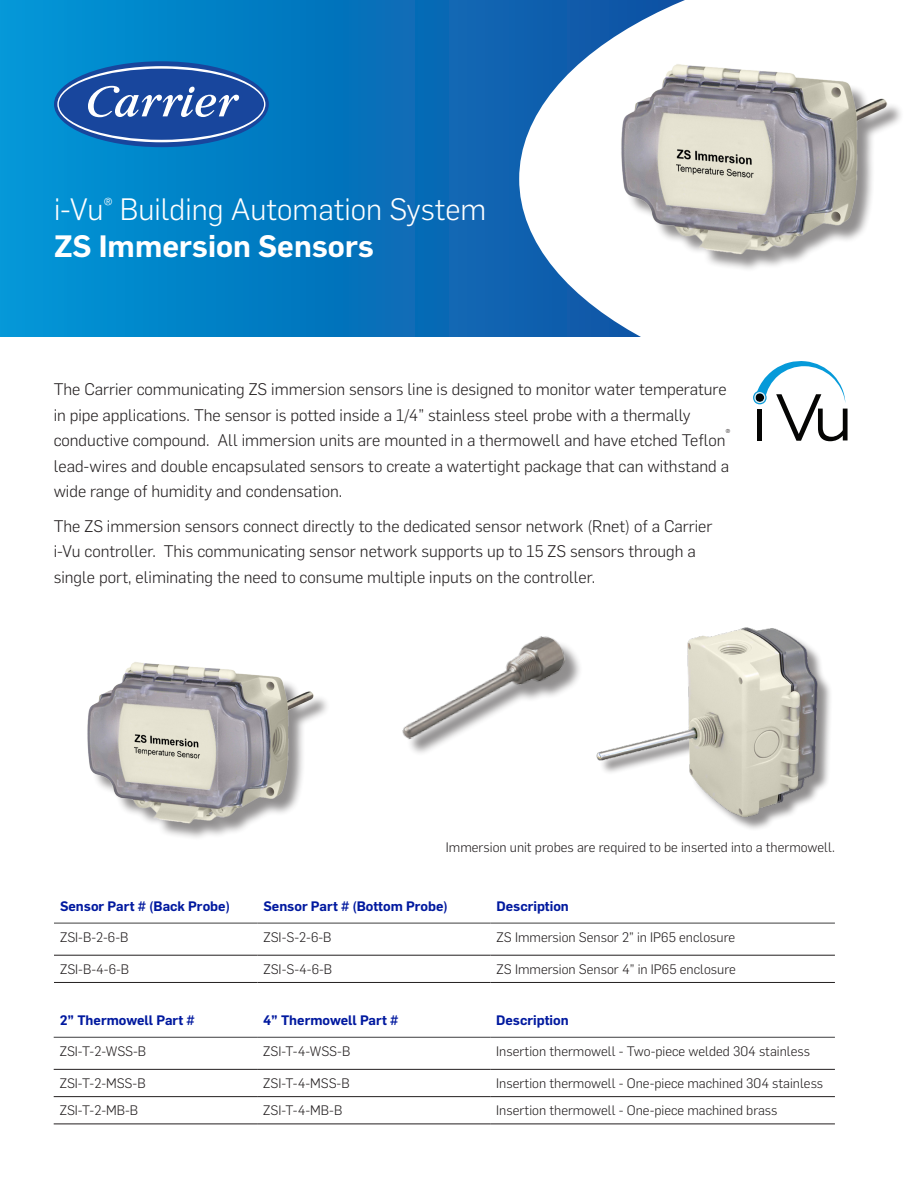
<style>
.page{position:relative;width:918px;height:1188px;background:#fff}
.page>*{position:absolute;margin:0;border:0;box-sizing:border-box;transform-origin:0 0}
.t1{font:300 30.3px/37px "Flama";color:#fff}
.test_10-11_Master{font:300 16.5px/25.5px "Flama";color:#231f20}
.test_10-11_Master-2{font:300 13.5px "Flama";color:#231f20}
.t2{font:600 13.5px "Flama";color:#00199f}
.test_10-11_Master-3{font:300 9.6px "Flama";color:#231f20}
.s1{font-weight:600}
</style>
<div class="page">
<svg style="left:0;top:0;width:519px;height:337px;background:#057ac1"></svg>
<svg style="left:519px;top:0;width:166px;height:337px"></svg>
<div style="left:54px;top:61px;width:215px;height:86px;background:#18469d;border-radius:50%"></div>
<svg style="left:57px;top:66px;width:208px;height:76px"></svg>
<svg style="left:753px;top:361px;width:95px;height:80px"></svg>
<div style="left:599px;top:629px;width:234px;height:203px;background:#231f20;opacity:.5"></div>
<img style="left:596px;top:627px;width:232px;height:202px">
<div style="left:90px;top:665px;width:241px;height:176px;background:#231f20;opacity:.5"></div>
<img style="left:87px;top:662px;width:241px;height:167px">
<div style="left:406px;top:640px;width:177px;height:117px;background:#231f20;opacity:.5"></div>
<img style="left:402px;top:636px;width:170px;height:104px">
<div style="left:624px;top:68px;width:281px;height:204px;background:#231f20;opacity:.5"></div>
<img style="left:609px;top:58px;width:296px;height:204px">
<hr style="left:54px;top:955px;width:203px;height:1px;background:#231f20">
<hr style="left:257px;top:955px;width:234px;height:1px;background:#231f20">
<hr style="left:491px;top:955px;width:344px;height:1px;background:#231f20">
<hr style="left:54px;top:982px;width:203px;height:1px;background:#231f20">
<hr style="left:257px;top:982px;width:234px;height:1px;background:#231f20">
<hr style="left:491px;top:982px;width:344px;height:1px;background:#231f20">
<hr style="left:54px;top:923px;width:203px;height:1px;background:#3e3e3f">
<hr style="left:257px;top:923px;width:234px;height:1px;background:#3e3e3f">
<hr style="left:491px;top:923px;width:344px;height:1px;background:#3e3e3f">
<hr style="left:54px;top:1069px;width:203px;height:1px;background:#231f20">
<hr style="left:257px;top:1069px;width:233px;height:1px;background:#231f20">
<hr style="left:490px;top:1069px;width:345px;height:1px;background:#231f20">
<hr style="left:54px;top:1096px;width:203px;height:1px;background:#231f20">
<hr style="left:257px;top:1096px;width:233px;height:1px;background:#231f20">
<hr style="left:490px;top:1096px;width:345px;height:1px;background:#231f20">
<hr style="left:54px;top:1124px;width:203px;height:1px;background:#231f20">
<hr style="left:257px;top:1124px;width:233px;height:1px;background:#231f20">
<hr style="left:490px;top:1124px;width:345px;height:1px;background:#231f20">
<hr style="left:54px;top:1037px;width:203px;height:1px;background:#3e3e3f">
<hr style="left:257px;top:1037px;width:233px;height:1px;background:#3e3e3f">
<hr style="left:490px;top:1037px;width:345px;height:1px;background:#3e3e3f">
<p class="t1" style="left:54px;top:189px;width:434px">i-Vu<sup>®</sup> Building Automation System<br><span class="s1">ZS Immersion Sensors</span></p>
<p class="test_10-11_Master" style="left:54px;top:376px;width:675px">The Carrier communicating ZS immersion sensors line is designed to monitor water temperature in pipe applications. The sensor is potted inside a 1/4” stainless steel probe with a thermally conductive compound. All immersion units are mounted in a thermowell and have etched Teflon</p>
<p class="test_10-11_Master-3" style="left:726px;top:427px;width:6px">®</p>
<p class="test_10-11_Master" style="left:54px;top:452px;width:677px">lead-wires and double encapsulated sensors to create a watertight package that can withstand a wide range of humidity and condensation.</p>
<p class="test_10-11_Master" style="left:54px;top:512px;width:660px">The ZS immersion sensors connect directly to the dedicated sensor network (Rnet) of a Carrier i-Vu controller. This communicating sensor network supports up to 15 ZS sensors through a single port, eliminating the need to consume multiple inputs on the controller.</p>
<p class="test_10-11_Master-2" style="left:446px;top:838px;width:391px">Immersion unit probes are required to be inserted into a thermowell.</p>
<p class="t2" style="left:60px;top:896px;width:172px">Sensor Part # (Back Probe)</p>
<p class="t2" style="left:263px;top:896px;width:186px">Sensor Part # (Bottom Probe)</p>
<p class="t2" style="left:497px;top:896px;width:74px">Description</p>
<p class="test_10-11_Master-2" style="left:60px;top:928px;width:70px">ZSI-B-2-6-B</p>
<p class="test_10-11_Master-2" style="left:263px;top:928px;width:70px">ZSI-S-2-6-B</p>
<p class="test_10-11_Master-2" style="left:497px;top:928px;width:240px">ZS Immersion Sensor 2” in IP65 enclosure</p>
<p class="test_10-11_Master-2" style="left:60px;top:960px;width:71px">ZSI-B-4-6-B</p>
<p class="test_10-11_Master-2" style="left:263px;top:960px;width:70px">ZSI-S-4-6-B</p>
<p class="test_10-11_Master-2" style="left:497px;top:960px;width:241px">ZS Immersion Sensor 4” in IP65 enclosure</p>
<p class="t2" style="left:60px;top:1011px;width:136px">2” Thermowell Part #</p>
<p class="t2" style="left:263px;top:1011px;width:137px">4” Thermowell Part #</p>
<p class="t2" style="left:496px;top:1011px;width:74px">Description</p>
<p class="test_10-11_Master-2" style="left:60px;top:1042px;width:88px">ZSI-T-2-WSS-B</p>
<p class="test_10-11_Master-2" style="left:263px;top:1042px;width:89px">ZSI-T-4-WSS-B</p>
<p class="test_10-11_Master-2" style="left:496px;top:1042px;width:315px">Insertion thermowell - Two-piece welded 304 stainless</p>
<p class="test_10-11_Master-2" style="left:60px;top:1074px;width:87px">ZSI-T-2-MSS-B</p>
<p class="test_10-11_Master-2" style="left:263px;top:1074px;width:88px">ZSI-T-4-MSS-B</p>
<p class="test_10-11_Master-2" style="left:496px;top:1074px;width:328px">Insertion thermowell - One-piece machined 304 stainless</p>
<p class="test_10-11_Master-2" style="left:60px;top:1102px;width:80px">ZSI-T-2-MB-B</p>
<p class="test_10-11_Master-2" style="left:263px;top:1102px;width:81px">ZSI-T-4-MB-B</p>
<p class="test_10-11_Master-2" style="left:496px;top:1102px;width:283px">Insertion thermowell - One-piece machined brass</p>
</div>
